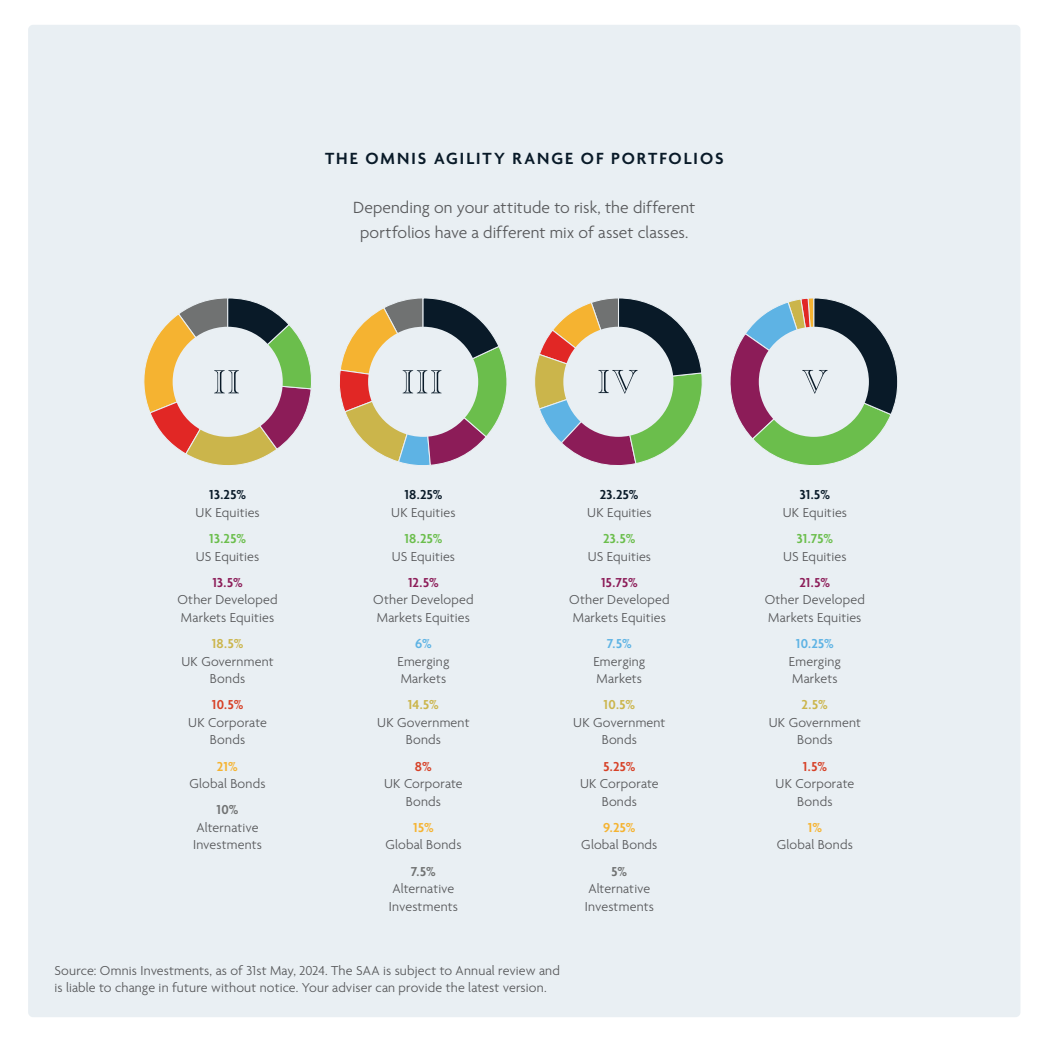
<style>
.page{position:relative;width:1042px;height:1042px;background:#fff}
.page>*{position:absolute;margin:0;border:0;box-sizing:border-box;transform-origin:0 0}
.t1{font:300 17.5px "Agenda One";letter-spacing:.005em;color:#57585a}
.t2{font:600 17.5px "Agenda One";letter-spacing:.115em;color:#091a28}
.t3{font:300 14px/17.5px "Agenda One";letter-spacing:.015em;color:#57585a}
.t4{font:600 14px "Agenda One";letter-spacing:.02em;color:#091a28}
.t5{font:600 14px "Agenda One";letter-spacing:.015em;color:#6bbe4c}
.t6{font:600 14px "Agenda One";letter-spacing:.01em;color:#8c1c58}
.t7{font:600 14px "Agenda One";color:#cbb54b}
.t8{font:600 14px "Agenda One";color:#d74127}
.t9{font:600 14px "Agenda One";color:#f5b331}
.t10{font:600 14px "Agenda One";color:#5eb3e4}
.t11{font:600 14px "Agenda One";color:#707272}
</style>
<div class="page">
<div style="left:28px;top:25px;width:992px;height:992px;background:#e9eff3;border-radius:5px"></div>
<svg style="left:339px;top:298px;width:168px;height:168px"></svg>
<svg style="left:730px;top:298px;width:168px;height:167px"></svg>
<svg style="left:144px;top:298px;width:167px;height:167px"></svg>
<svg style="left:535px;top:298px;width:167px;height:168px"></svg>
<p class="t2" style="left:325px;top:149px;width:400px">THE OMNIS AGILITY RANGE OF PORTFOLIOS</p>
<p class="t1" style="left:353px;top:198px;width:343px">Depending on your attitude to risk, the different</p>
<p class="t1" style="left:360px;top:223px;width:330px">portfolios have a different mix of asset classes.</p>
<p class="t4" style="left:209px;top:487px;width:38px">13.25%</p>
<p class="t3" style="left:195px;top:504px;width:66px">UK Equities</p>
<p class="t5" style="left:209px;top:531px;width:38px">13.25%</p>
<p class="t3" style="left:196px;top:547px;width:65px">US Equities</p>
<p class="t6" style="left:212px;top:575px;width:32px">13.5%</p>
<p class="t3" style="left:177px;top:591px;width:102px">Other Developed</p>
<p class="t3" style="left:181px;top:609px;width:95px">Markets Equities</p>
<p class="t7" style="left:212px;top:636px;width:33px">18.5%</p>
<p class="t3" style="left:181px;top:652px;width:94px">UK Government</p>
<p class="t3" style="left:210px;top:670px;width:37px">Bonds</p>
<p class="t8" style="left:212px;top:697px;width:33px">10.5%</p>
<p class="t3" style="left:188px;top:714px;width:80px">UK Corporate</p>
<p class="t3" style="left:210px;top:731px;width:37px">Bonds</p>
<p class="t9" style="left:217px;top:758px;width:22px">21%</p>
<p class="t3" style="left:189px;top:775px;width:78px">Global Bonds</p>
<p class="t11" style="left:216px;top:802px;width:24px">10%</p>
<p class="t3" style="left:197px;top:819px;width:63px">Alternative</p>
<p class="t3" style="left:193px;top:836px;width:70px">Investments</p>
<p class="t4" style="left:404px;top:487px;width:40px">18.25%</p>
<p class="t3" style="left:391px;top:504px;width:66px">UK Equities</p>
<p class="t5" style="left:404px;top:531px;width:40px">18.25%</p>
<p class="t3" style="left:392px;top:547px;width:65px">US Equities</p>
<p class="t6" style="left:408px;top:575px;width:32px">12.5%</p>
<p class="t3" style="left:373px;top:591px;width:102px">Other Developed</p>
<p class="t3" style="left:377px;top:609px;width:95px">Markets Equities</p>
<p class="t10" style="left:415px;top:636px;width:18px">6%</p>
<p class="t3" style="left:397px;top:652px;width:54px">Emerging</p>
<p class="t3" style="left:401px;top:670px;width:47px">Markets</p>
<p class="t7" style="left:408px;top:697px;width:33px">14.5%</p>
<p class="t3" style="left:377px;top:714px;width:94px">UK Government</p>
<p class="t3" style="left:406px;top:731px;width:37px">Bonds</p>
<p class="t8" style="left:415px;top:758px;width:18px">8%</p>
<p class="t3" style="left:384px;top:775px;width:80px">UK Corporate</p>
<p class="t3" style="left:406px;top:792px;width:37px">Bonds</p>
<p class="t9" style="left:413px;top:820px;width:22px">15%</p>
<p class="t3" style="left:385px;top:836px;width:78px">Global Bonds</p>
<p class="t11" style="left:411px;top:863px;width:26px">7.5%</p>
<p class="t3" style="left:392px;top:880px;width:63px">Alternative</p>
<p class="t3" style="left:389px;top:897px;width:70px">Investments</p>
<p class="t4" style="left:600px;top:487px;width:40px">23.25%</p>
<p class="t3" style="left:587px;top:504px;width:66px">UK Equities</p>
<p class="t5" style="left:603px;top:531px;width:33px">23.5%</p>
<p class="t3" style="left:588px;top:547px;width:65px">US Equities</p>
<p class="t6" style="left:601px;top:575px;width:38px">15.75%</p>
<p class="t3" style="left:569px;top:591px;width:102px">Other Developed</p>
<p class="t3" style="left:573px;top:609px;width:95px">Markets Equities</p>
<p class="t10" style="left:607px;top:636px;width:26px">7.5%</p>
<p class="t3" style="left:593px;top:652px;width:54px">Emerging</p>
<p class="t3" style="left:597px;top:670px;width:47px">Markets</p>
<p class="t7" style="left:603px;top:697px;width:33px">10.5%</p>
<p class="t3" style="left:573px;top:714px;width:94px">UK Government</p>
<p class="t3" style="left:602px;top:731px;width:37px">Bonds</p>
<p class="t8" style="left:603px;top:758px;width:34px">5.25%</p>
<p class="t3" style="left:580px;top:775px;width:80px">UK Corporate</p>
<p class="t3" style="left:602px;top:792px;width:37px">Bonds</p>
<p class="t9" style="left:603px;top:820px;width:34px">9.25%</p>
<p class="t3" style="left:581px;top:836px;width:78px">Global Bonds</p>
<p class="t11" style="left:611px;top:863px;width:17px">5%</p>
<p class="t3" style="left:588px;top:880px;width:63px">Alternative</p>
<p class="t3" style="left:585px;top:897px;width:70px">Investments</p>
<p class="t3" style="left:55px;top:962px;width:507px">Source: Omnis Investments, as of 31st May, 2024. The SAA is subject to Annual review and is liable to change in future without notice. Your adviser can provide the latest version.</p>
<p class="t4" style="left:800px;top:487px;width:32px">31.5%</p>
<p class="t3" style="left:783px;top:504px;width:66px">UK Equities</p>
<p class="t5" style="left:797px;top:531px;width:38px">31.75%</p>
<p class="t3" style="left:783px;top:547px;width:65px">US Equities</p>
<p class="t6" style="left:799px;top:575px;width:32px">21.5%</p>
<p class="t3" style="left:765px;top:591px;width:102px">Other Developed</p>
<p class="t3" style="left:768px;top:609px;width:95px">Markets Equities</p>
<p class="t10" style="left:796px;top:636px;width:40px">10.25%</p>
<p class="t3" style="left:789px;top:652px;width:54px">Emerging</p>
<p class="t3" style="left:792px;top:670px;width:47px">Markets</p>
<p class="t7" style="left:802px;top:697px;width:27px">2.5%</p>
<p class="t3" style="left:768px;top:714px;width:94px">UK Government</p>
<p class="t3" style="left:797px;top:731px;width:37px">Bonds</p>
<p class="t8" style="left:803px;top:758px;width:26px">1.5%</p>
<p class="t3" style="left:775px;top:775px;width:80px">UK Corporate</p>
<p class="t3" style="left:797px;top:792px;width:37px">Bonds</p>
<p class="t9" style="left:808px;top:820px;width:16px">1%</p>
<p class="t3" style="left:777px;top:836px;width:78px">Global Bonds</p>
</div>
